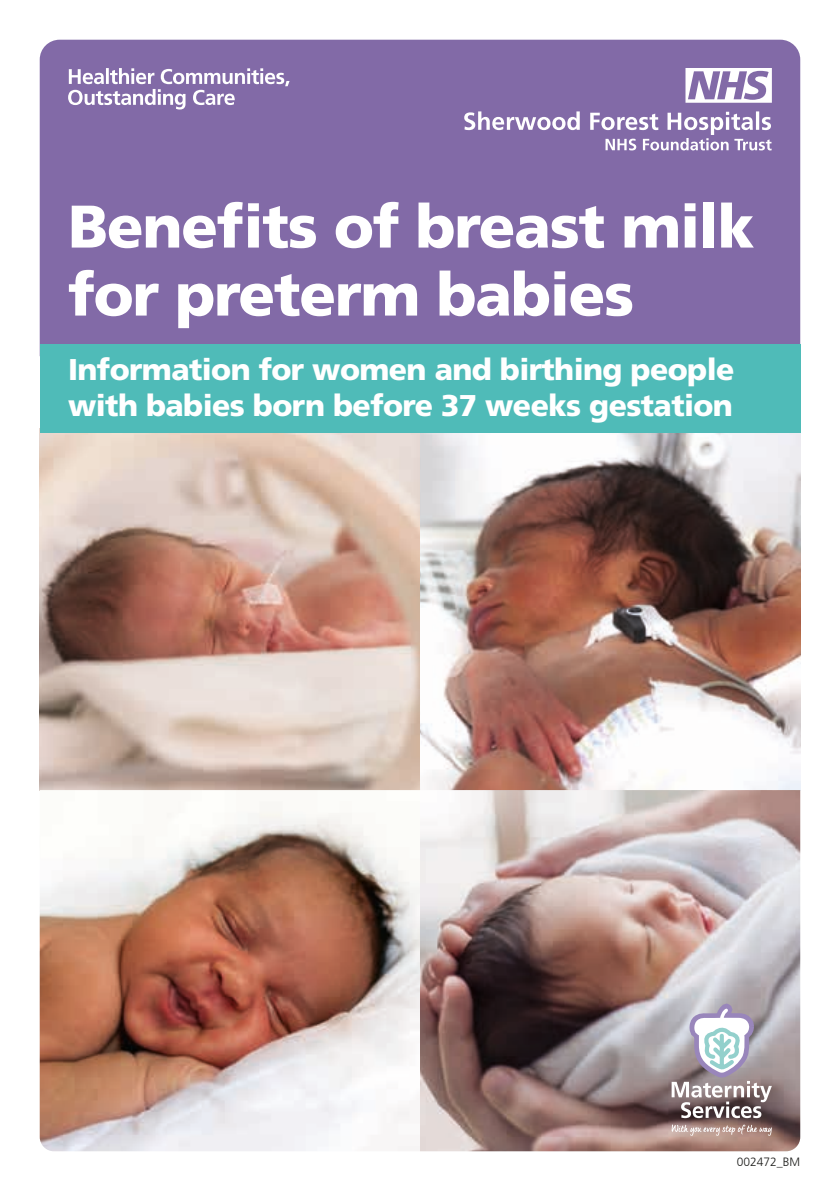
<style>
.page{position:relative;width:840px;height:1191px;background:#fff}
.page>*{position:absolute;margin:0;border:0;box-sizing:border-box;transform-origin:0 0}
.t1{font:900 60px/68px "Frutiger LT Com";letter-spacing:-.02em;color:#fff}
.t2{font:900 30px/36px "Frutiger LT Com";letter-spacing:-.02em;color:#fff}
.t3{font:300 12px "Frutiger LT Com";color:#1d1d1b}
</style>
<div class="page">
<img style="left:40px;top:433px;width:759px;height:718px">
<div style="left:40px;top:40px;width:759px;height:304px;background:#826aa7"></div>
<div style="left:40px;top:344px;width:759px;height:89px;background:#4fbbb8"></div>
<svg style="left:464px;top:111px;width:307px;height:39px"></svg>
<svg style="left:685px;top:68px;width:86px;height:35px"></svg>
<svg style="left:671px;top:1124px;width:100px;height:11px"></svg>
<svg style="left:671px;top:995px;width:100px;height:123px"></svg>
<svg style="left:68px;top:68px;width:221px;height:42px"></svg>
<h1 class="t1" style="left:68px;top:192px;width:687px">Benefits of breast milk for preterm babies</h1>
<p class="t2" style="left:68px;top:351px;width:667px">Information for women and birthing people with babies born before 37 weeks gestation</p>
<p class="t3" style="left:736px;top:1154px;width:65px">002472_BM</p>
</div>
